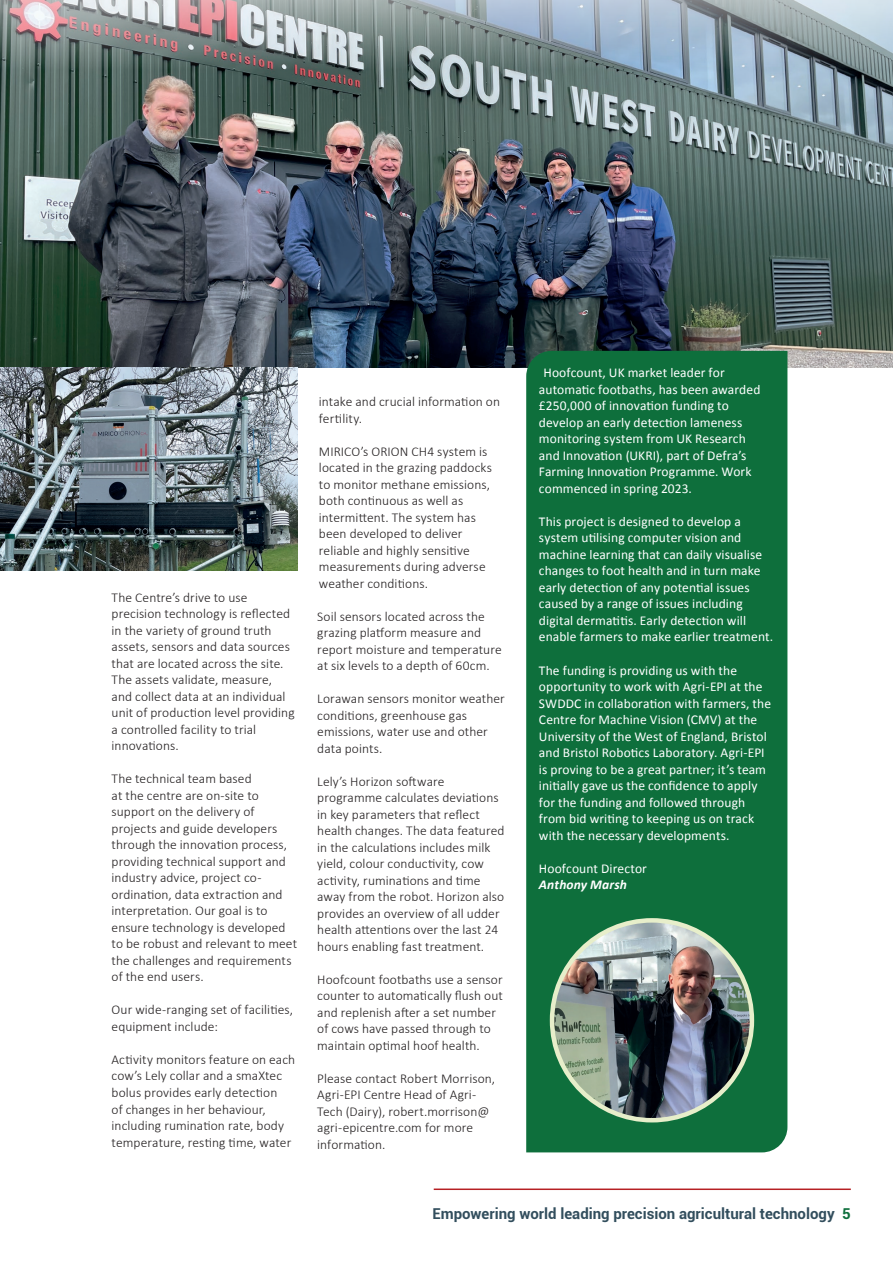
<style>
.page{position:relative;width:893px;height:1263px;background:#fff}
.page>*{position:absolute;margin:0;border:0;box-sizing:border-box;transform-origin:0 0}
.t1{font:700 15px "Roboto";color:#324e5d}
.t2{font:300 13.5px/16.5px "Calibri";letter-spacing:.005em;color:#231f20}
.t3{font:13.5px/16.5px "Calibri";letter-spacing:.005em;color:#fff}
.t4{font:italic 700 13.5px "Calibri";letter-spacing:.01em;color:#fff}
.s1{color:#0e6f3c}
</style>
<div class="page">
<hr style="left:434px;top:1188px;width:417px;height:2px;background:#b62024">
<img style="left:0;top:0;width:893px;height:368px">
<img style="left:0;top:368px;width:298px;height:202px">
<div style="left:526px;top:351px;width:261px;height:801px;background:#0e6f3c"></div>
<img style="left:552px;top:920px;width:200px;height:200px;border-radius:100px">
<div style="left:550px;top:918px;width:204px;height:204px;border:4px solid #e7eeca;border-radius:50%"></div>
<p class="t2" style="left:112px;top:589px;width:185px">The Centre’s drive to use precision technology is reflected in the variety of ground truth assets, sensors and data sources that are located across the site.<br>The assets validate, measure, and collect data at an individual unit of production level providing a controlled facility to trial innovations.</p>
<p class="t2" style="left:112px;top:770px;width:187px">The technical team based<br>at the centre are on-site to support on the delivery of projects and guide developers through the innovation process, providing technical support and industry advice, project co&shy;ordination, data extraction and interpretation. Our goal is to ensure technology is developed to be robust and relevant to meet the challenges and requirements of the end users.</p>
<p class="t2" style="left:112px;top:1001px;width:183px">Our wide-ranging set of facilities, equipment include:</p>
<p class="t2" style="left:112px;top:1051px;width:185px">Activity monitors feature on each cow’s Lely collar and a smaXtec bolus provides early detection<br>of changes in her behaviour, including rumination rate, body temperature, resting time, water</p>
<p class="t2" style="left:319px;top:393px;width:183px">intake and crucial information on fertility.</p>
<p class="t2" style="left:319px;top:443px;width:175px">MIRICO’s ORION CH4 system is located in the grazing paddocks to monitor methane emissions, both continuous as well as intermittent. The system has been developed to deliver reliable and highly sensitive measurements during adverse weather conditions.</p>
<p class="t2" style="left:317px;top:608px;width:186px">Soil sensors located across the grazing platform measure and report moisture and temperature at six levels to a depth of 60cm.</p>
<p class="t2" style="left:317px;top:690px;width:189px">Lorawan sensors monitor weather conditions, greenhouse gas emissions, water use and other data points.</p>
<p class="t2" style="left:317px;top:773px;width:189px">Lely’s Horizon software programme calculates deviations in key parameters that reflect health changes. The data featured in the calculations includes milk yield, colour conductivity, cow activity, ruminations and time away from the robot. Horizon also provides an overview of all udder health attentions over the last 24 hours enabling fast treatment.</p>
<p class="t2" style="left:317px;top:971px;width:187px">Hoofcount footbaths use a sensor counter to automatically flush out and replenish after a set number of cows have passed through to maintain optimal hoof health.</p>
<p class="t2" style="left:317px;top:1070px;width:179px">Please contact Robert Morrison,<br>Agri-EPI Centre Head of Agri-<br>Tech (Dairy), robert.morrison@ agri-epicentre.com for more information.</p>
<p class="t3" style="left:539px;top:365px;width:223px;text-indent:4px">Hoofcount, UK market leader for automatic footbaths, has been awarded £250,000 of innovation funding to develop an early detection lameness monitoring system from UK Research and Innovation (UKRI), part of Defra’s Farming Innovation Programme. Work commenced in spring 2023.</p>
<p class="t3" style="left:539px;top:513px;width:236px">This project is designed to develop a system utilising computer vision and machine learning that can daily visualise changes to foot health and in turn make early detection of any potential issues caused by a range of issues including digital dermatitis. Early detection will enable farmers to make earlier treatment.</p>
<p class="t3" style="left:539px;top:662px;width:234px">The funding is providing us with the opportunity to work with Agri-EPI at the SWDDC in collaboration with farmers, the Centre for Machine Vision (CMV) at the University of the West of England, Bristol and Bristol Robotics Laboratory. Agri-EPI is proving to be a great partner; it’s team initially gave us the confidence to apply for the funding and followed through from bid writing to keeping us on track with the necessary developments.</p>
<p class="t3" style="left:539px;top:860px;width:109px">Hoofcount Director</p>
<p class="t4" style="left:539px;top:876px;width:90px">Anthony Marsh</p>
<p class="t1" style="left:432px;top:1203px;width:420px">Empowering world leading precision agricultural technology <span class="s1">5</span></p>
</div>
